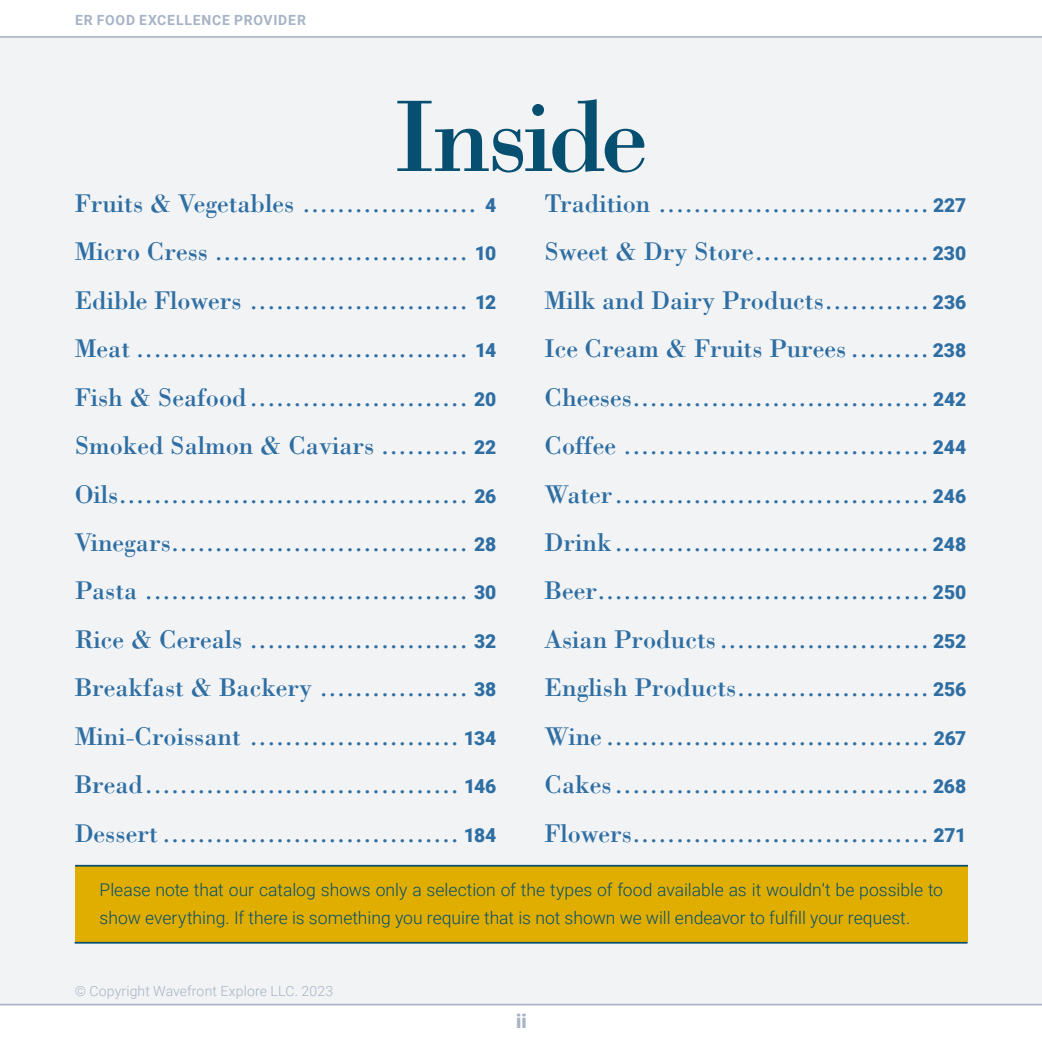
<style>
.page{position:relative;width:1042px;height:1042px;background:#fff}
.page>*{position:absolute;margin:0;border:0;box-sizing:border-box;transform-origin:0 0}
.t1{font:105px "Bodoni LT";letter-spacing:-.04em;color:#064f70}
.t2{font:26.25px/48.5px "Bodoni LT";color:#2e6ea3;text-align:justify}
.t3{font:900 19.25px "Roboto";color:#a7b3c6}
.t4{font:300 17.5px/28px "Roboto";color:#064f70}
.t5{font:300 14px "Roboto";letter-spacing:.01em;color:#a7b3c6}
.t6{font:700 14px "Roboto";letter-spacing:.055em;color:#a7b3c6}
.s1{font-family:"Roboto";font-weight:900;font-size:19.25px}
</style>
<div class="page">
<hr style="left:0;top:1003px;width:1042px;height:2px;background:#a7b3c6">
<hr style="left:0;top:36px;width:1042px;height:2px;background:#a7b3c6">
<div style="left:0;top:38px;width:1042px;height:966px;background:#f2f3f4"></div>
<hr style="left:1041px;top:38px;width:1px;height:966px;background:#dadcde">
<div style="left:75px;top:866px;width:893px;height:76px;background:#e0ae00"></div>
<hr style="left:75px;top:865px;width:893px;height:1px;background:#064f70">
<hr style="left:75px;top:942px;width:892px;height:1px;background:#064f70">
<p class="t6" style="left:75px;top:10px;width:232px">ER FOOD EXCELLENCE PROVIDER</p>
<h1 class="t1" style="left:394px;top:72px;width:255px">Inside</h1>
<p class="t2" style="left:75px;top:179px;width:423px">Fruits &amp; Vegetables .................... <span class="s1">4<br></span>Micro Cress ............................. <span class="s1">10<br></span>Edible Flowers ......................... <span class="s1">12<br></span>Meat ...................................... <span class="s1">14<br></span>Fish &amp; Seafood......................... <span class="s1">20<br></span>Smoked Salmon &amp; Caviars .......... <span class="s1">22<br></span>Oils........................................ <span class="s1">26<br></span>Vinegars.................................. <span class="s1">28<br></span>Pasta ..................................... <span class="s1">30<br></span>Rice &amp; Cereals ......................... <span class="s1">32<br></span>Breakfast &amp; Backery ................. <span class="s1">38<br></span>Mini-Croissant ........................ <span class="s1">134<br></span>Bread.................................... <span class="s1">146<br></span>Dessert .................................. <span class="s1">184</span></p>
<p class="t2" style="left:544px;top:179px;width:423px">Tradition ............................... <span class="s1">227<br></span>Sweet &amp; Dry Store.................... <span class="s1">230<br></span>Milk and Dairy Products............ <span class="s1">236<br></span>Ice Cream &amp; Fruits Purees ......... <span class="s1">238<br></span>Cheeses.................................. <span class="s1">242<br></span>Coffee ................................... <span class="s1">244<br></span>Water.................................... <span class="s1">246<br></span>Drink.................................... <span class="s1">248<br></span>Beer...................................... <span class="s1">250<br></span>Asian Products........................ <span class="s1">252<br></span>English Products...................... <span class="s1">256<br></span>Wine ..................................... <span class="s1">267<br></span>Cakes.................................... <span class="s1">268<br></span>Flowers.................................. <span class="s1">271</span></p>
<p class="t4" style="left:100px;top:875px;width:845px">Please note that our catalog shows only a selection of the types of food available as it wouldn’t be possible to show everything. If there is something you require that is not shown we will endeavor to fulfill your request.</p>
<p class="t5" style="left:75px;top:981px;width:260px">© Copyright Wavefront Explore LLC. 2023</p>
<p class="t3" style="left:516px;top:1007px;width:12px">ii</p>
</div>
